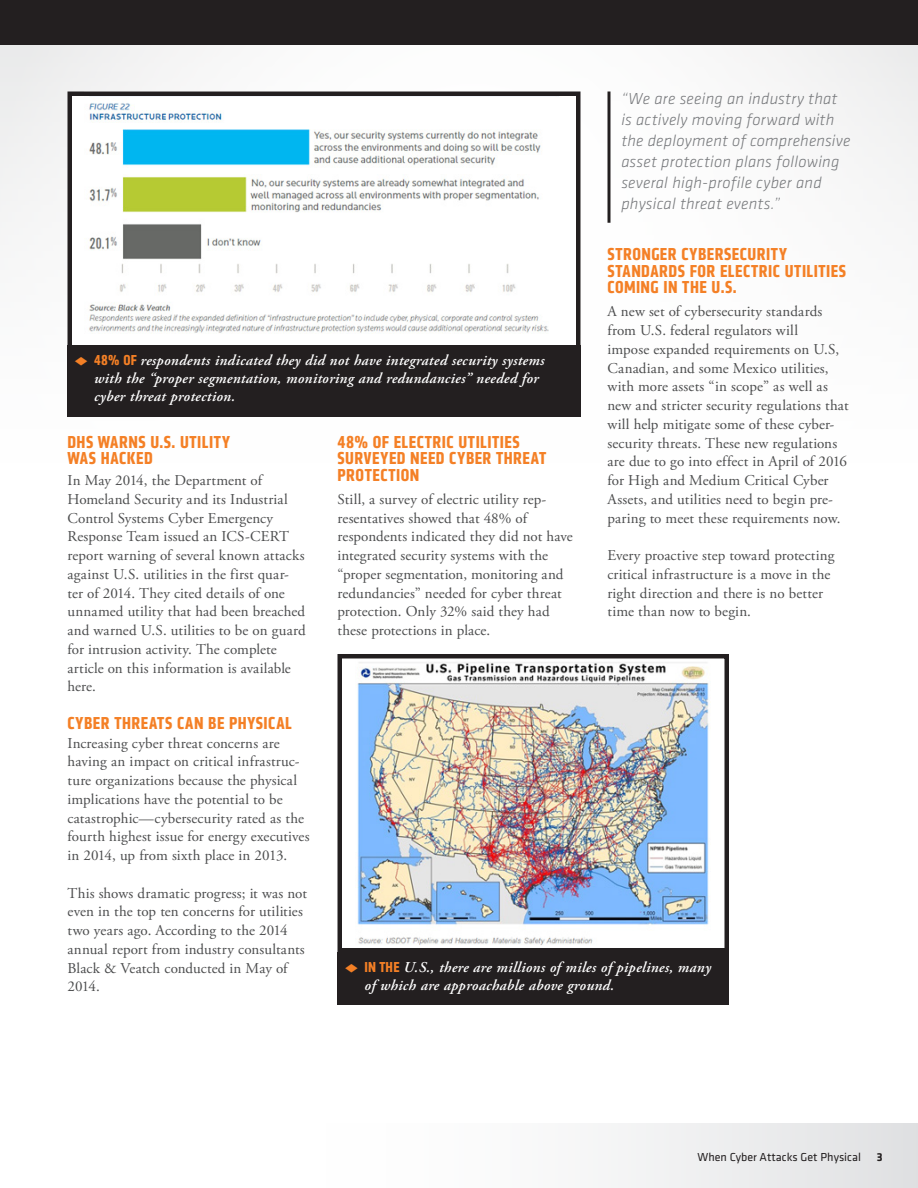
<style>
.page{position:relative;width:918px;height:1188px;background:#fff}
.page>*{position:absolute;margin:0;border:0;box-sizing:border-box;transform-origin:0 0}
.t1{font:700 condensed 18px/16.5px "Klavika";letter-spacing:.03em;color:#f48026}
.Outquote_Quote{font:italic 300 16.5px/21px "Klavika";letter-spacing:.015em;color:#76787b}
.BODY{font:15px/18.8px "Adobe Garamond Pro";letter-spacing:.01em;color:#4b4c4d}
.t2{font:italic 600 15px/18px "Adobe Garamond Pro";letter-spacing:.02em;color:#fff}
.t3{font:12px "Klavika";color:#231f20}
.Page_Number{font:700 12px "Klavika";color:#231f20}
.s1{color:#f48026}
.s2{font-family:"Klavika";font-weight:700;font-style:normal;font-stretch:condensed;color:#f48026}
</style>
<div class="page">
<div style="left:302px;top:1123px;width:616px;height:65px;background:linear-gradient(to right,#fff,#e2e3e5)"></div>
<div style="left:0;top:0;width:918px;height:45px;background:#231f20"></div>
<hr style="left:608px;top:91px;width:2px;height:132px;background:#231f20">
<img style="left:89px;top:96px;width:470px;height:238px">
<div style="left:68px;top:91px;width:512px;height:261px;border:4px solid #231f20"></div>
<div style="left:67px;top:345px;width:513px;height:72px;background:#231f20"></div>
<img style="left:357px;top:662px;width:352px;height:283px">
<div style="left:338px;top:654px;width:391px;height:298px;border:4px solid #231f20"></div>
<div style="left:338px;top:952px;width:391px;height:53px;background:#231f20"></div>
<p class="Outquote_Quote" style="left:621px;top:88px;width:231px">“We are seeing an industry that is actively moving forward with the deployment of comprehensive asset protection plans following several high-profile cyber and physical threat events.”</p>
<h1 class="t1" style="left:608px;top:246px;width:240px">STRONGER CYBERSECURITY<br>STANDARDS FOR ELECTRIC UTILITIES<br>COMING IN THE U.S.</h1>
<p class="BODY" style="left:608px;top:303px;width:243px">A new set of cybersecurity standards from U.S. federal regulators will<br>impose expanded requirements on U.S, Canadian, and some Mexico utilities, with more assets “in scope” as well as new and stricter security regulations that will help mitigate some of these cyber&shy;security threats. These new regulations are due to go into effect in April of 2016 for High and Medium Critical Cyber Assets, and utilities need to begin pre&shy;paring to meet these requirements now.</p>
<p class="BODY" style="left:608px;top:547px;width:229px">Every proactive step toward protecting critical infrastructure is a move in the right direction and there is no better time than now to begin.</p>
<p class="t2" style="left:94px;top:351px;width:452px;text-indent:-20px"><span class="s1">◆</span> <span class="s2">48% OF</span> respondents indicated they did not have integrated security systems with the “proper segmentation, monitoring and redundancies” needed for cyber threat protection.</p>
<h1 class="t1" style="left:68px;top:434px;width:164px">DHS WARNS U.S. UTILITY<br>WAS HACKED</h1>
<p class="BODY" style="left:68px;top:472px;width:240px">In May 2014, the Department of Homeland Security and its Industrial Control Systems Cyber Emergency Response Team issued an ICS-CERT report warning of several known attacks against U.S. utilities in the first quar&shy;ter of 2014. They cited details of one unnamed utility that had been breached and warned U.S. utilities to be on guard for intrusion activity. The complete article on this information is available here.</p>
<h1 class="t1" style="left:68px;top:715px;width:226px">CYBER THREATS CAN BE PHYSICAL</h1>
<p class="BODY" style="left:68px;top:734px;width:244px">Increasing cyber threat concerns are having an impact on critical infrastruc&shy;ture organizations because the physical implications have the potential to be catastrophic—cybersecurity rated as the fourth highest issue for energy executives in 2014, up from sixth place in 2013.</p>
<p class="BODY" style="left:68px;top:884px;width:241px">This shows dramatic progress; it was not even in the top ten concerns for utilities two years ago. According to the 2014 annual report from industry consultants<br>Black &amp; Veatch conducted in May of<br>2014.</p>
<h1 class="t1" style="left:338px;top:434px;width:210px">48% OF ELECTRIC UTILITIES<br>SURVEYED NEED CYBER THREAT<br>PROTECTION</h1>
<p class="BODY" style="left:338px;top:490px;width:237px">Still, a survey of electric utility rep&shy;resentatives showed that 48% of respondents indicated they did not have integrated security systems with the “proper segmentation, monitoring and redundancies” needed for cyber threat protection. Only 32% said they had these protections in place.</p>
<p class="t2" style="left:364px;top:959px;width:348px;text-indent:-20px"><span class="s1">◆</span> <span class="s2">IN THE</span> U.S., there are millions of miles of pipelines, many of which are approachable above ground.</p>
<p class="t3" style="left:698px;top:1149px;width:165px">When Cyber Attacks Get Physical</p>
<p class="Page_Number" style="left:877px;top:1148px;width:7px">3</p>
</div>
